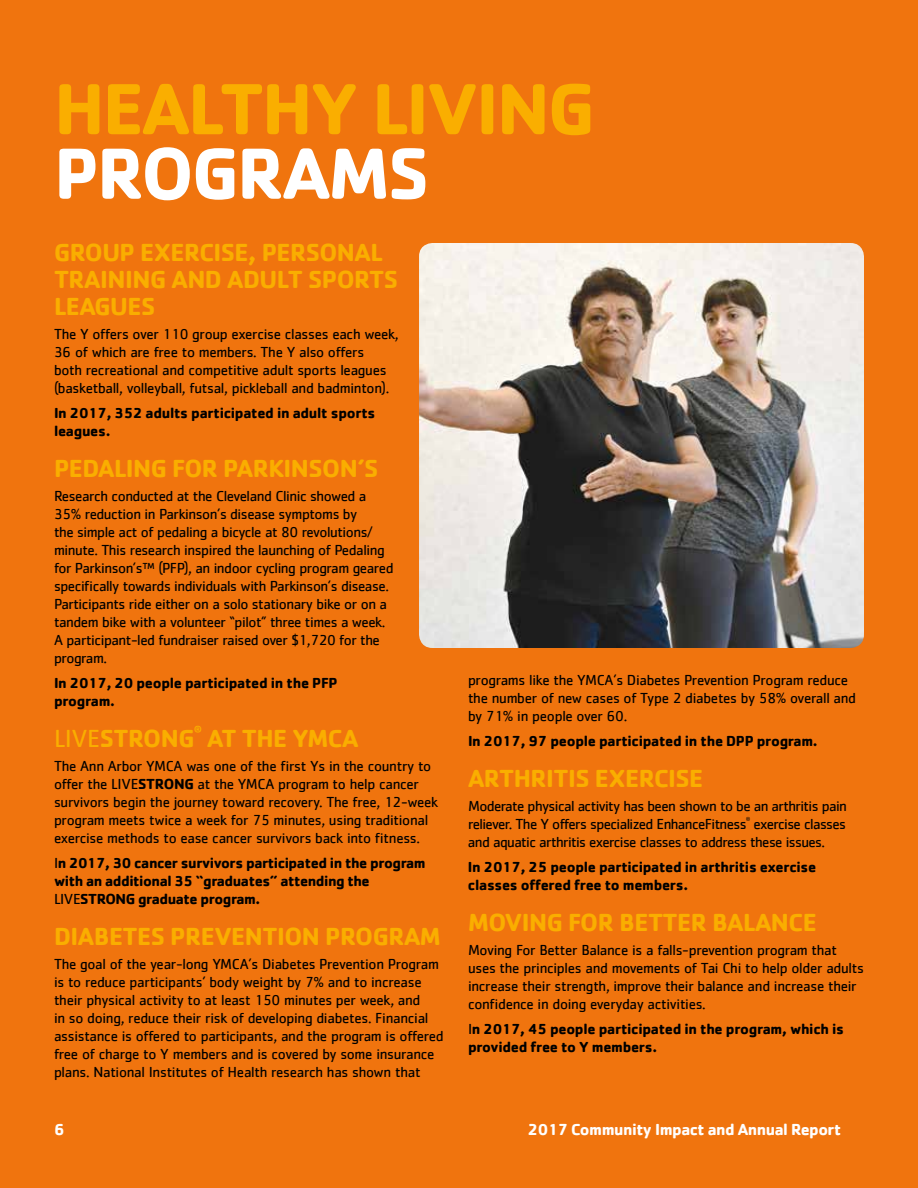
<style>
.page{position:relative;width:918px;height:1188px;background:#f0740e}
.page>*{position:absolute;margin:0;border:0;box-sizing:border-box;transform-origin:0 0}
.t1{font:700 75px "Cachet";letter-spacing:-.03em;color:#faae00}
.t2{font:700 75px "Cachet";letter-spacing:-.03em;color:#fff}
.t3{font:700 25.5px/27px "Cachet";letter-spacing:-.02em;color:#faae00}
.t4{font:700 16.5px "Cachet";letter-spacing:-.03em;color:#fff}
.t5{font:15px/18px "Cachet";letter-spacing:-.02em;color:#000}
.t6{font:700 15px/18px "Cachet";letter-spacing:-.02em;color:#000}
.t7{font:15px/18px "Cachet";letter-spacing:-.04em;color:#000}
.t8{font:700 7.65px "Cachet";color:#faae00}
.t9{font:4.5px "Cachet";color:#000}
.s1{font-weight:400}
.s2{font-weight:700}
</style>
<div class="page">
<img style="left:419px;top:243px;width:445px;height:405px">
<h1 class="t1" style="left:54px;top:60px;width:543px">HEALTHY LIVING</h1>
<h1 class="t2" style="left:54px;top:125px;width:377px">PROGRAMS</h1>
<h2 class="t3" style="left:54px;top:238px;width:346px">GROUP EXERCISE, PERSONAL<br>TRAINING AND ADULT SPORTS<br>LEAGUES</h2>
<p class="t5" style="left:54px;top:325px;width:346px">The Y offers over 110 group exercise classes each week, 36 of which are free to members. The Y also offers<br>both recreational and competitive adult sports leagues (basketball, volleyball, futsal, pickleball and badminton).</p>
<p class="t6" style="left:54px;top:404px;width:323px">In 2017, 352 adults participated in adult sports leagues.</p>
<h2 class="t3" style="left:54px;top:454px;width:326px">PEDALING FOR PARKINSON’S</h2>
<p class="t5" style="left:54px;top:487px;width:341px">Research conducted at the Cleveland Clinic showed a 35% reduction in Parkinson’s disease symptoms by<br>the simple act of pedaling a bicycle at 80 revolutions/ minute. This research inspired the launching of Pedaling for Parkinson’s™ (PFP), an indoor cycling program geared specifically towards individuals with Parkinson’s disease.<br>Participants ride either on a solo stationary bike or on a tandem bike with a volunteer “pilot” three times a week.<br>A participant-led fundraiser raised over $1,720 for the program.</p>
<p class="t6" style="left:54px;top:674px;width:285px">In 2017, 20 people participated in the PFP program.</p>
<h2 class="t3" style="left:54px;top:724px;width:142px"><span class="s1">LIVE</span>STRONG</h2>
<p class="t8" style="left:194px;top:724px;width:9px">®</p>
<h2 class="t3" style="left:207px;top:724px;width:153px">AT THE YMCA</h2>
<p class="t5" style="left:54px;top:757px;width:386px">The Ann Arbor YMCA was one of the first Ys in the country to offer the LIVE<span class="s2">STRONG</span> at the YMCA program to help cancer survivors begin the journey toward recovery. The free, 12-week program meets twice a week for 75 minutes, using traditional exercise methods to ease cancer survivors back into fitness.</p>
<p class="t6" style="left:54px;top:854px;width:373px"><span class="s1">I</span>n 2017, 30 cancer survivors participated in the program with an additional 35 “graduates” attending the<br><span class="s1">LIVE</span>STRONG graduate program.</p>
<h2 class="t3" style="left:54px;top:922px;width:388px">DIABETES PREVENTION PROGRAM</h2>
<p class="t5" style="left:54px;top:955px;width:391px">The goal of the year-long YMCA’s Diabetes Prevention Program is to reduce participants’ body weight by 7% and to increase their physical activity to at least 150 minutes per week, and<br>in so doing, reduce their risk of developing diabetes. Financial assistance is offered to participants, and the program is offered free of charge to Y members and is covered by some insurance plans. National Institutes of Health research has shown that</p>
<p class="t5" style="left:468px;top:671px;width:390px">programs like the YMCA’s Diabetes Prevention Program reduce the number of new cases of Type 2 diabetes by 58% overall and by 71% in people over 60.</p>
<p class="t6" style="left:468px;top:732px;width:351px">In 2017, 97 people participated in the DPP program.</p>
<h2 class="t3" style="left:468px;top:764px;width:237px">ARTHRITIS EXERCISE</h2>
<p class="t7" style="left:468px;top:797px;width:380px">Moderate physical activity has been shown to be an arthritis pain reliever. The Y offers specialized EnhanceFitness</p>
<p class="t9" style="left:746px;top:816px;width:6px">®</p>
<p class="t7" style="left:468px;top:815px;width:380px;text-indent:286px">exercise classes and aquatic arthritis exercise classes to address these issues.</p>
<p class="t6" style="left:468px;top:858px;width:350px">In 2017, 25 people participated in arthritis exercise classes offered free to members.</p>
<h2 class="t3" style="left:468px;top:908px;width:350px">MOVING FOR BETTER BALANCE</h2>
<p class="t5" style="left:468px;top:941px;width:397px">Moving For Better Balance is a falls-prevention program that uses the principles and movements of Tai Chi to help older adults increase their strength, improve their balance and increase their confidence in doing everyday activities.</p>
<p class="t6" style="left:468px;top:1020px;width:378px"><span class="s1">I</span>n 2017, 45 people participated in the program, which is provided free to Y members.</p>
<p class="t4" style="left:54px;top:1118px;width:12px">6</p>
<p class="t4" style="left:528px;top:1118px;width:315px">2017 Community Impact and Annual Report</p>
</div>
